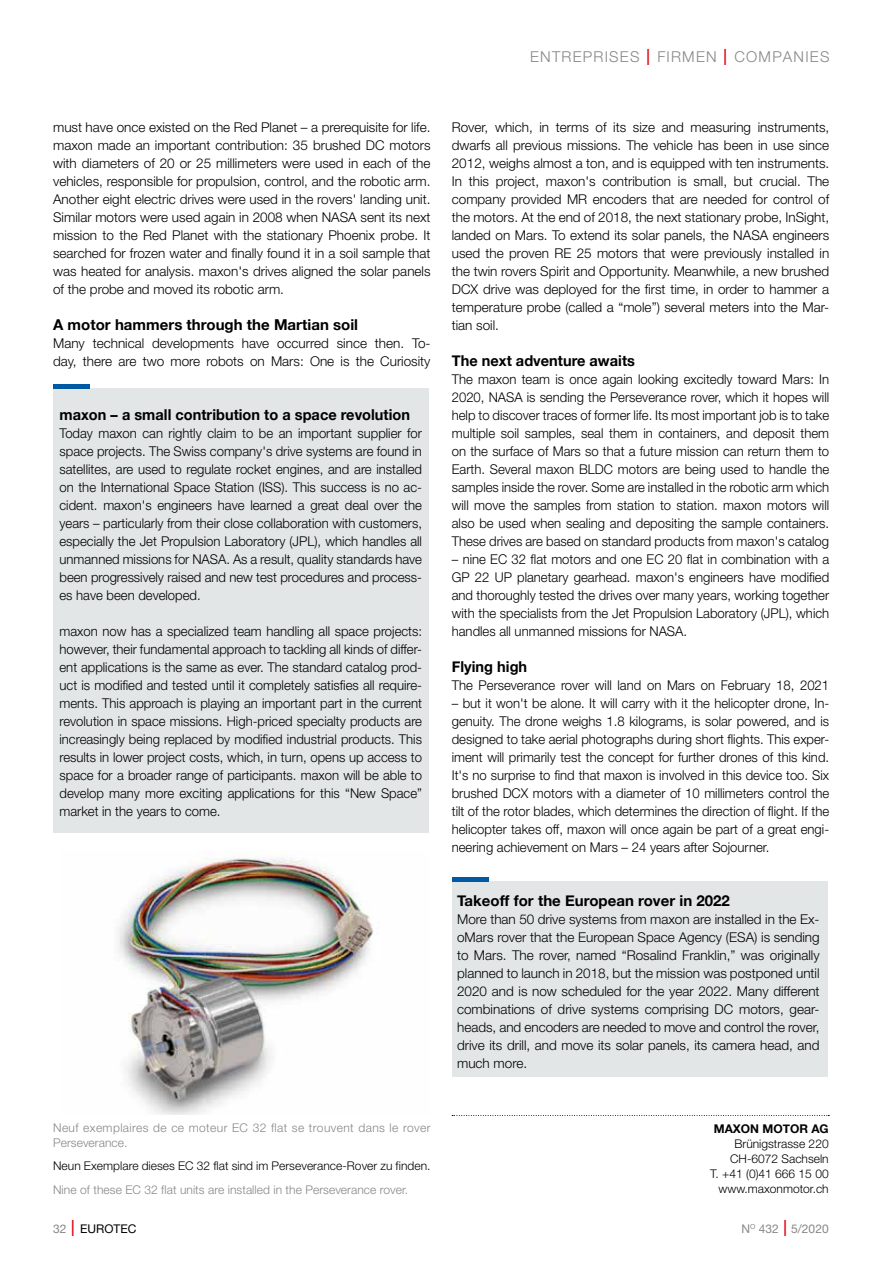
<style>
.page{position:relative;width:893px;height:1263px;background:#fff}
.page>*{position:absolute;margin:0;border:0;box-sizing:border-box;transform-origin:0 0}
.t1{font:700 15px "Helvetica Neue";color:#000}
.t2{font:300 15px "Helvetica Neue";letter-spacing:.08em;color:#878787}
.t3{font:300 13.5px/18px "Helvetica Neue";color:#000;text-align:justify}
.t4{font:300 12px/15px "Helvetica Neue";letter-spacing:.005em;color:#000;text-align:right}
.t5{font:300 12px/15px "Helvetica Neue";letter-spacing:.035em;color:#878787}
.t6{font:300 12px "Helvetica Neue";letter-spacing:.005em;color:#878787}
.t7{font:12px "Helvetica Neue";color:#878787}
.t8{font:700 12px "Helvetica Neue";color:#000}
.t9{font:12px "Helvetica Neue";color:#000}
.s1{font-stretch:condensed;font-size:22.5px;color:#e30613}
.s2{color:#878787}
.s3{font-weight:300;font-stretch:condensed;font-size:22.5px;color:#e30613}
</style>
<div class="page">
<svg style="left:452px;top:1115px;width:377px;height:1px"></svg>
<div style="left:53px;top:389px;width:376px;height:444px;background:#e2e6e7"></div>
<div style="left:452px;top:881px;width:376px;height:196px;background:#e2e6e7"></div>
<hr style="left:452px;top:877px;width:37px;height:4px;background:#0059a3">
<img style="left:119px;top:857px;width:258px;height:257px">
<div style="left:53px;top:384px;width:37px;height:5px;background:#0059a3"></div>
<p class="t2" style="left:530px;top:47px;width:301px">ENTREPRISES <span class="s1">I</span> FIRMEN <span class="s1">I</span> COMPANIES</p>
<p class="t3" style="left:53px;top:118px;width:379px">must have once existed on the Red Planet – a prerequisite for life. maxon made an important contribution: 35 brushed DC motors with diameters of 20 or 25 millimeters were used in each of the vehicles, responsible for propulsion, control, and the robotic arm.<br>Another eight electric drives were used in the rovers' landing unit.<br>Similar motors were used again in 2008 when NASA sent its next mission to the Red Planet with the stationary Phoenix probe. It searched for frozen water and finally found it in a soil sample that was heated for analysis. maxon's drives aligned the solar panels of the probe and moved its robotic arm.</p>
<p class="t1" style="left:53px;top:313px;width:306px">A motor hammers through the Martian soil</p>
<p class="t3" style="left:53px;top:334px;width:379px">Many technical developments have occurred since then. To&shy;day, there are two more robots on Mars: One is the Curiosity</p>
<p class="t1" style="left:60px;top:403px;width:352px">maxon – a small contribution to a space revolution</p>
<p class="t3" style="left:60px;top:424px;width:364px">Today maxon can rightly claim to be an important supplier for space projects. The Swiss company's drive systems are found in satellites, are used to regulate rocket engines, and are installed on the International Space Station (ISS). This success is no ac&shy;cident. maxon's engineers have learned a great deal over the years – particularly from their close collaboration with customers, especially the Jet Propulsion Laboratory (JPL), which handles all unmanned missions for NASA. As a result, quality standards have been progressively raised and new test procedures and process&shy;es have been developed.</p>
<p class="t3" style="left:60px;top:622px;width:364px">maxon now has a specialized team handling all space projects: however, their fundamental approach to tackling all kinds of differ&shy;ent applications is the same as ever. The standard catalog prod&shy;uct is modified and tested until it completely satisfies all require&shy;ments. This approach is playing an important part in the current revolution in space missions. High-priced specialty products are increasingly being replaced by modified industrial products. This results in lower project costs, which, in turn, opens up access to space for a broader range of participants. maxon will be able to develop many more exciting applications for this “New Space” market in the years to come.</p>
<p class="t3" style="left:452px;top:118px;width:379px">Rover, which, in terms of its size and measuring instruments, dwarfs all previous missions. The vehicle has been in use since 2012, weighs almost a ton, and is equipped with ten instruments.<br>In this project, maxon's contribution is small, but crucial. The company provided MR encoders that are needed for control of the motors. At the end of 2018, the next stationary probe, InSight, landed on Mars. To extend its solar panels, the NASA engineers used the proven RE 25 motors that were previously installed in the twin rovers Spirit and Opportunity. Meanwhile, a new brushed DCX drive was deployed for the first time, in order to hammer a temperature probe (called a “mole”) several meters into the Mar&shy;tian soil.</p>
<p class="t1" style="left:452px;top:349px;width:185px">The next adventure awaits</p>
<p class="t3" style="left:452px;top:370px;width:379px">The maxon team is once again looking excitedly toward Mars: In 2020, NASA is sending the Perseverance rover, which it hopes will help to discover traces of former life. Its most important job is to take multiple soil samples, seal them in containers, and deposit them on the surface of Mars so that a future mission can return them to Earth. Several maxon BLDC motors are being used to handle the samples inside the rover. Some are installed in the robotic arm which will move the samples from station to station. maxon motors will also be used when sealing and depositing the sample containers.<br>These drives are based on standard products from maxon's catalog</p>
<p class="t3" style="left:452px;top:550px;width:379px">– nine EC 32 flat motors and one EC 20 flat in combination with a GP 22 UP planetary gearhead. maxon's engineers have modified and thoroughly tested the drives over many years, working together with the specialists from the Jet Propulsion Laboratory (JPL), which handles all unmanned missions for NASA.</p>
<p class="t1" style="left:452px;top:655px;width:77px">Flying high</p>
<p class="t3" style="left:452px;top:676px;width:379px">The Perseverance rover will land on Mars on February 18, 2021</p>
<p class="t3" style="left:452px;top:694px;width:379px">– but it won't be alone. It will carry with it the helicopter drone, In&shy;genuity. The drone weighs 1.8 kilograms, is solar powered, and is designed to take aerial photographs during short flights. This exper&shy;iment will primarily test the concept for further drones of this kind.<br>It's no surprise to find that maxon is involved in this device too. Six brushed DCX motors with a diameter of 10 millimeters control the tilt of the rotor blades, which determines the direction of flight. If the helicopter takes off, maxon will once again be part of a great engi&shy;neering achievement on Mars – 24 years after Sojourner.</p>
<p class="t1" style="left:457px;top:889px;width:274px">Takeoff for the European rover in 2022</p>
<p class="t3" style="left:457px;top:910px;width:364px">More than 50 drive systems from maxon are installed in the Ex&shy;oMars rover that the European Space Agency (ESA) is sending to Mars. The rover, named “Rosalind Franklin,” was originally planned to launch in 2018, but the mission was postponed until 2020 and is now scheduled for the year 2022. Many different combinations of drive systems comprising DC motors, gear&shy;heads, and encoders are needed to move and control the rover, drive its drill, and move its solar panels, its camera head, and much more.</p>
<p class="t5" style="left:53px;top:1119px;width:379px">Neuf exemplaires de ce moteur EC 32 flat se trouvent dans le rover<br>Perseverance.</p>
<p class="t4" style="left:53px;top:1158px;width:379px">Neun Exemplare dieses EC 32 flat sind im Perseverance-Rover zu finden.</p>
<p class="t6" style="left:53px;top:1182px;width:357px">Nine of these EC 32 flat units are installed in the Perseverance rover.</p>
<p class="t8" style="left:714px;top:1119px;width:116px">MAXON MOTOR AG</p>
<p class="t4" style="left:710px;top:1136px;width:120px">Brünigstrasse 220<br>CH-6072 Sachseln<br>T. +41 (0)41 666 15 00 www.maxonmotor.ch</p>
<p class="t9" style="left:53px;top:1221px;width:85px"><span class="s2">32</span> <span class="s3">I</span> EUROTEC</p>
<p class="t7" style="left:741px;top:1221px;width:89px">N<sup>O</sup> 432 <span class="s3">I</span> 5/2020</p>
</div>
